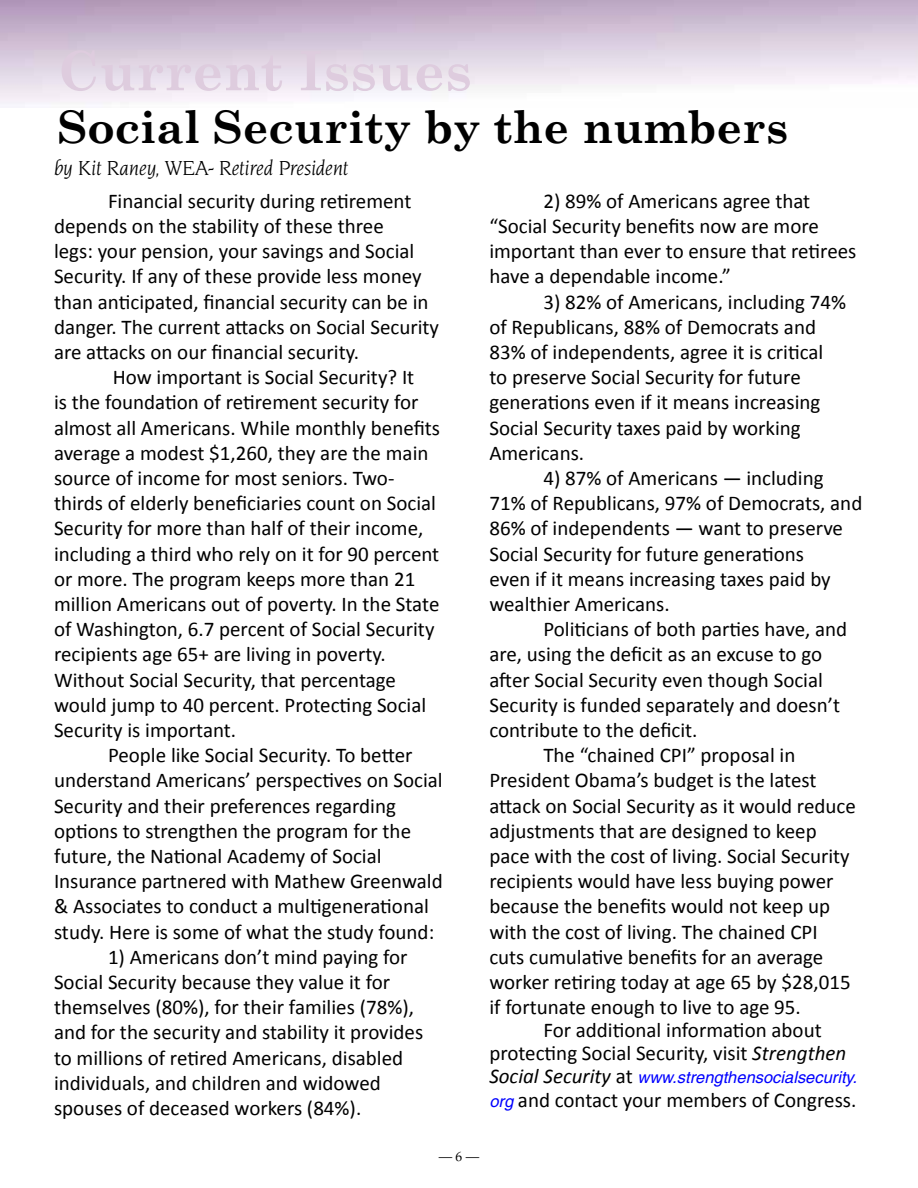
<style>
.page{position:relative;width:918px;height:1188px;background:#fff}
.page>*{position:absolute;margin:0;border:0;box-sizing:border-box;transform-origin:0 0}
.t1{font:700 54px "Century Schoolbook";color:#deccde}
.t2{font:700 45px "Century Schoolbook";color:#000}
.t3{font:21px/25.2px "Calibri";color:#000}
.t4{font:21px "Novarese Book Italic DTC";color:#000}
.t5{font:italic 16.5px "Helvetica";color:#00f}
.t6{font:13.5px "Palatino";color:#000}
.s1{font-style:italic}
.s2{font-family:"Calibri";font-size:21px;color:#000}
.s3{font-family:"Calibri";font-style:normal;font-size:21px;color:#000}
.s4{font-family:"Helvetica";font-style:italic;font-size:16.5px;color:#00f}
</style>
<div class="page">
<h1 class="t1" style="left:57px;top:29px;width:416px">Current Issues</h1>
<h2 class="t2" style="left:57px;top:92px;width:732px">Social Security by the numbers</h2>
<p class="t4" style="left:54px;top:157px;width:296px">by Kit Raney, WEA- Retired President</p>
<p class="t3" style="left:54px;top:187px;width:387px;text-indent:54px">Financial security during retirement depends on the stability of these three<br>legs: your pension, your savings and Social Security. If any of these provide less money than anticipated, financial security can be in danger. The current attacks on Social Security are attacks on our financial security.</p>
<p class="t3" style="left:54px;top:364px;width:388px;text-indent:59px">How important is Social Security? It<br>is the foundation of retirement security for almost all Americans. While monthly benefits average a modest $1,260, they are the main source of income for most seniors. Two&shy;thirds of elderly beneficiaries count on Social Security for more than half of their income, including a third who rely on it for 90 percent or more. The program keeps more than 21 million Americans out of poverty. In the State of Washington, 6.7 percent of Social Security recipients age 65+ are living in poverty.<br>Without Social Security, that percentage would jump to 40 percent. Protecting Social Security is important.</p>
<p class="t3" style="left:54px;top:742px;width:390px;text-indent:54px">People like Social Security. To better understand Americans’ perspectives on Social Security and their preferences regarding options to strengthen the program for the future, the National Academy of Social Insurance partnered with Mathew Greenwald &amp; Associates to conduct a multigenerational study. Here is some of what the study found:</p>
<p class="t3" style="left:54px;top:943px;width:371px;text-indent:54px">1) Americans don’t mind paying for Social Security because they value it for themselves (80%), for their families (78%), and for the security and stability it provides to millions of retired Americans, disabled individuals, and children and widowed spouses of deceased workers (84%).</p>
<p class="t3" style="left:489px;top:187px;width:369px;text-indent:54px">2) 89% of Americans agree that “Social Security benefits now are more important than ever to ensure that retirees have a dependable income.”</p>
<p class="t3" style="left:489px;top:288px;width:358px;text-indent:54px">3) 82% of Americans, including 74% of Republicans, 88% of Democrats and 83% of independents, agree it is critical to preserve Social Security for future generations even if it means increasing Social Security taxes paid by working Americans.</p>
<p class="t3" style="left:489px;top:464px;width:374px;text-indent:54px">4) 87% of Americans — including 71% of Republicans, 97% of Democrats, and 86% of independents — want to preserve Social Security for future generations<br>even if it means increasing taxes paid by wealthier Americans.</p>
<p class="t3" style="left:543px;top:616px;width:305px">Politicians of both parties have, and</p>
<p class="t3" style="left:489px;top:641px;width:334px">are, using the deficit as an excuse to go</p>
<p class="t3" style="left:489px;top:666px;width:335px">after Social Security even though Social</p>
<p class="t3" style="left:489px;top:691px;width:352px">Security is funded separately and doesn’t</p>
<p class="t3" style="left:489px;top:716px;width:210px">contribute to the deficit.</p>
<p class="t3" style="left:543px;top:742px;width:254px">The “chained CPI” proposal in</p>
<p class="t3" style="left:489px;top:767px;width:329px">President Obama’s budget is the latest</p>
<p class="t3" style="left:489px;top:792px;width:368px">attack on Social Security as it would reduce</p>
<p class="t3" style="left:489px;top:817px;width:329px">adjustments that are designed to keep</p>
<p class="t3" style="left:489px;top:842px;width:362px">pace with the cost of living. Social Security</p>
<p class="t3" style="left:489px;top:868px;width:346px">recipients would have less buying power</p>
<p class="t3" style="left:489px;top:893px;width:342px">because the benefits would not keep up</p>
<p class="t3" style="left:489px;top:918px;width:330px">with the cost of living. The chained CPI</p>
<p class="t3" style="left:489px;top:943px;width:335px">cuts cumulative benefits for an average</p>
<p class="t3" style="left:489px;top:968px;width:363px">worker retiring today at age 65 by $28,015</p>
<p class="t3" style="left:489px;top:994px;width:313px">if fortunate enough to live to age 95.</p>
<p class="t3" style="left:489px;top:1018px;width:358px;line-height:23.1px;text-indent:54px">For additional information about protecting Social Security, visit <span class="s1">Strengthen</span></p>
<p class="t5" style="left:489px;top:1068px;width:369px"><span class="s2">Social Security</span> <span class="s3">at</span> www.strengthensocialsecurity.</p>
<p class="t3" style="left:489px;top:1086px;width:369px"><span class="s4">org</span> and contact your members of Congress.</p>
<p class="t6" style="left:439px;top:1149px;width:42px">— 6 —</p>
</div>
